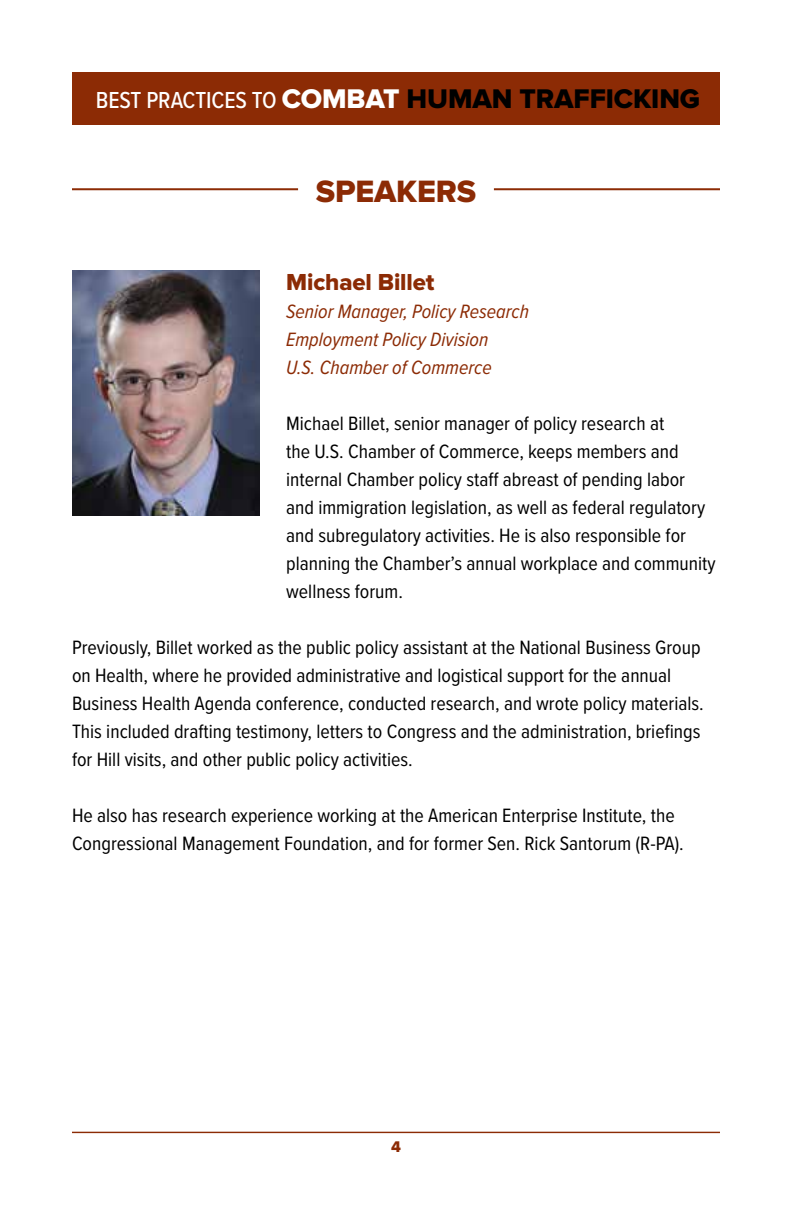
<style>
.page{position:relative;width:792px;height:1224px;background:#fff}
.page>*{position:absolute;margin:0;border:0;box-sizing:border-box;transform-origin:0 0}
.t1{font:32px "Proxima Nova Extrabld";letter-spacing:-.005em;color:#8c2b05}
.t2{font:28px "Proxima Nova Extrabld";letter-spacing:-.005em;color:#000}
.t3{font:24px "Proxima Nova Extrabld";letter-spacing:-.005em;color:#8c2b05}
.t4{font:20px/28px "Proxima Nova Cond";color:#000}
.t5{font:italic 20px/28px "Proxima Nova Cond";color:#8c2b05}
.t6{font:16px "Proxima Nova Extrabld";color:#8c2b05}
.s1{font-family:"Proxima Nova Cond";font-weight:500;font-size:24px;color:#fff}
.s2{color:#fff}
</style>
<div class="page">
<hr style="left:72px;top:1132px;width:648px;height:1px;background:#8c2b05">
<div style="left:72px;top:72px;width:648px;height:52px;background:#8c2b05"></div>
<img style="left:72px;top:271px;width:187px;height:245px">
<hr style="left:72px;top:188px;width:226px;height:2px;background:#8c2b05">
<hr style="left:494px;top:188px;width:226px;height:2px;background:#8c2b05">
<h2 class="t2" style="left:96px;top:82px;width:606px"><span class="s1">BEST PRACTICES TO</span> <span class="s2">COMBAT</span> HUMAN TRAFFICKING</h2>
<h1 class="t1" style="left:316px;top:173px;width:162px">SPEAKERS</h1>
<p class="t3" style="left:286px;top:268px;width:150px">Michael Billet</p>
<p class="t5" style="left:286px;top:296px;width:244px">Senior Manager, Policy Research<br>Employment Policy Division<br>U.S. Chamber of Commerce</p>
<p class="t4" style="left:286px;top:408px;width:431px">Michael Billet, senior manager of policy research at<br>the U.S. Chamber of Commerce, keeps members and internal Chamber policy staff abreast of pending labor and immigration legislation, as well as federal regulatory and subregulatory activities. He is also responsible for planning the Chamber’s annual workplace and community wellness forum.</p>
<p class="t4" style="left:72px;top:632px;width:633px">Previously, Billet worked as the public policy assistant at the National Business Group on Health, where he provided administrative and logistical support for the annual Business Health Agenda conference, conducted research, and wrote policy materials.<br>This included drafting testimony, letters to Congress and the administration, briefings for Hill visits, and other public policy activities.</p>
<p class="t4" style="left:72px;top:800px;width:613px">He also has research experience working at the American Enterprise Institute, the<br>Congressional Management Foundation, and for former Sen. Rick Santorum (R-PA).</p>
<p class="t6" style="left:391px;top:1138px;width:11px">4</p>
</div>
